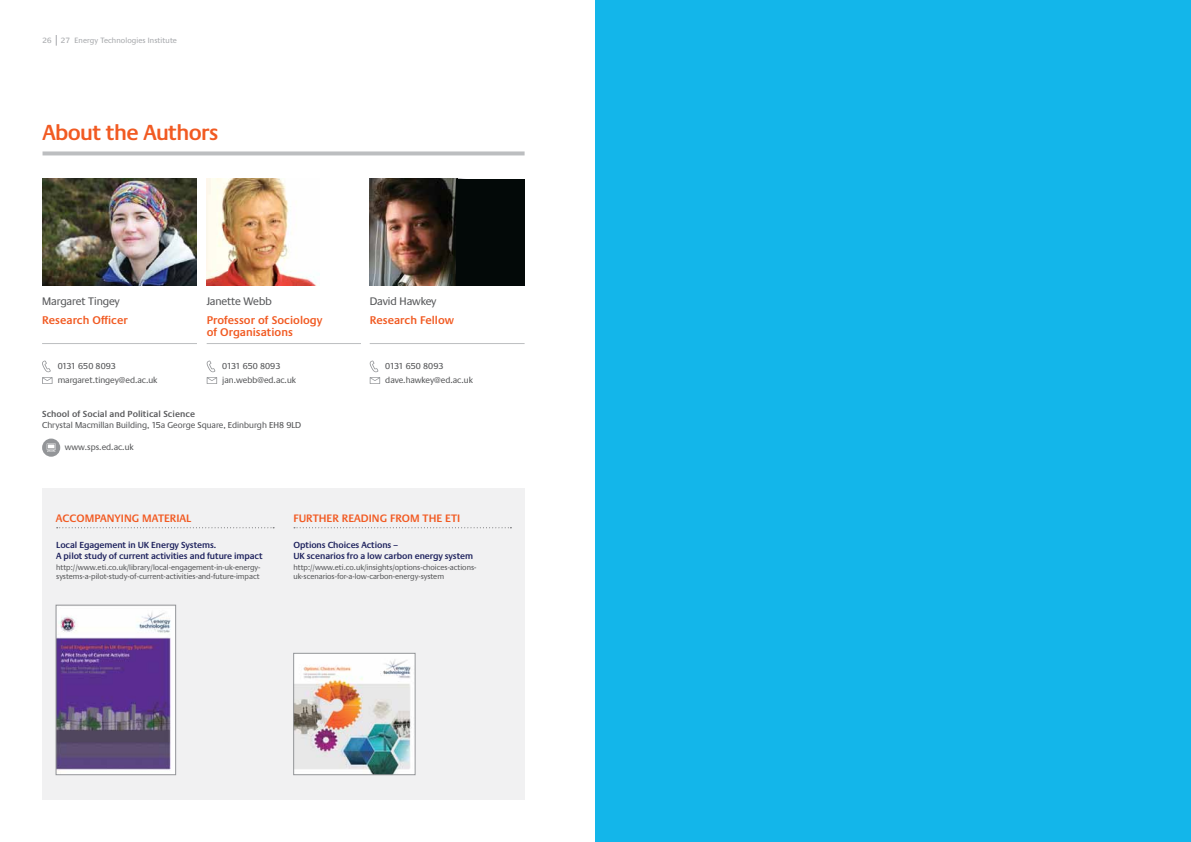
<style>
.page{position:relative;width:1191px;height:842px;background:#fff}
.page>*{position:absolute;margin:0;border:0;box-sizing:border-box;transform-origin:0 0}
.t1{font:600 22px "Praxis LT Pro";color:#f15a22}
.t2{font:600 11.4px/12.6px "Praxis LT Pro";color:#f15a22}
.t3{font:11.4px "Praxis";letter-spacing:-.005em;color:#58595b}
.t4{font:600 11px "Praxis LT Pro";color:#f15a22}
.t5{font:9px/13.8px "Praxis";color:#58595b}
.t6{font:600 9px/11px "Praxis LT Pro";letter-spacing:-.01em;color:#1d215d}
.t7{font:600 9px "Praxis LT Pro";color:#58595b}
.t8{font:8px/9px "Praxis";color:#58595b}
.t9{font:8px "Praxis";letter-spacing:.015em;color:#a7a9ac}
</style>
<div class="page">
<svg style="left:43px;top:151px;width:481px;height:4px;background:#c3c5c7"></svg>
<div style="left:595px;top:0;width:596px;height:842px;background:#13b6ea"></div>
<hr style="left:207px;top:343px;width:154px;height:1px;background:#bcbec0">
<hr style="left:370px;top:343px;width:154px;height:1px;background:#bcbec0">
<svg style="left:207px;top:361px;width:10px;height:23px"></svg>
<svg style="left:370px;top:361px;width:10px;height:23px"></svg>
<img style="left:206px;top:179px;width:114px;height:106px">
<img style="left:370px;top:179px;width:86px;height:106px">
<div style="left:43px;top:488px;width:481px;height:311px;background:#f1f1f2"></div>
<svg style="left:294px;top:527px;width:217px;height:1px"></svg>
<svg style="left:57px;top:527px;width:217px;height:1px"></svg>
<hr style="left:42px;top:343px;width:155px;height:1px;background:#bcbec0">
<img style="left:42px;top:179px;width:155px;height:106px">
<svg style="left:42px;top:361px;width:11px;height:23px"></svg>
<div style="left:456px;top:179px;width:68px;height:106px;background:#030908"></div>
<img style="left:58px;top:607px;width:116px;height:166px">
<div style="left:56px;top:605px;width:120px;height:170px;border:1px solid #939598"></div>
<img style="left:295px;top:655px;width:118px;height:118px">
<div style="left:293px;top:653px;width:122px;height:122px;border:1px solid #939598"></div>
<div style="left:42px;top:439px;width:18px;height:18px;background:#939598;border-radius:50%"></div>
<svg style="left:47px;top:443px;width:9px;height:9px"></svg>
<p class="t9" style="left:43px;top:36px;width:136px">26 27 Energy Technologies Institute</p>
<h1 class="t1" style="left:43px;top:120px;width:177px">About the Authors</h1>
<h2 class="t3" style="left:42px;top:295px;width:79px">Margaret Tingey</h2>
<h2 class="t2" style="left:42px;top:313px;width:87px">Research Officer</h2>
<p class="t5" style="left:58px;top:360px;width:101px">0131 650 8093 margaret.tingey@ed.ac.uk</p>
<p class="t7" style="left:42px;top:409px;width:154px">School of Social and Political Science</p>
<p class="t5" style="left:42px;top:419px;width:255px">Chrystal Macmillan Building, 15a George Square, Edinburgh EH8 9LD</p>
<p class="t5" style="left:65px;top:441px;width:70px">www.sps.ed.ac.uk</p>
<h2 class="t3" style="left:207px;top:295px;width:67px">Janette Webb</h2>
<h2 class="t2" style="left:207px;top:313px;width:117px">Professor of Sociology of Organisations</h2>
<p class="t5" style="left:222px;top:360px;width:75px">0131 650 8093 jan.webb@ed.ac.uk</p>
<h2 class="t3" style="left:370px;top:295px;width:68px">David Hawkey</h2>
<h2 class="t2" style="left:370px;top:313px;width:86px">Research Fellow</h2>
<p class="t5" style="left:385px;top:360px;width:89px">0131 650 8093 dave.hawkey@ed.ac.uk</p>
<h3 class="t4" style="left:56px;top:511px;width:135px">Accompanying Material</h3>
<p class="t6" style="left:56px;top:539px;width:208px">Local Egagement in UK Energy Systems.<br>A pilot study of current activities and future impact</p>
<p class="t8" style="left:56px;top:563px;width:206px">http://www.eti.co.uk/library/local-engagement-in-uk-energy&shy;systems-a-pilot-study-of-current-activities-and-future-impact</p>
<h3 class="t4" style="left:293px;top:511px;width:163px">Further Reading from the ETI</h3>
<p class="t6" style="left:293px;top:539px;width:181px">Options Choices Actions –<br>UK scenarios fro a low carbon energy system</p>
<p class="t8" style="left:293px;top:563px;width:184px">http://www.eti.co.uk/insights/options-choices-actions&shy;uk-scenarios-for-a-low-carbon-energy-system</p>
</div>
